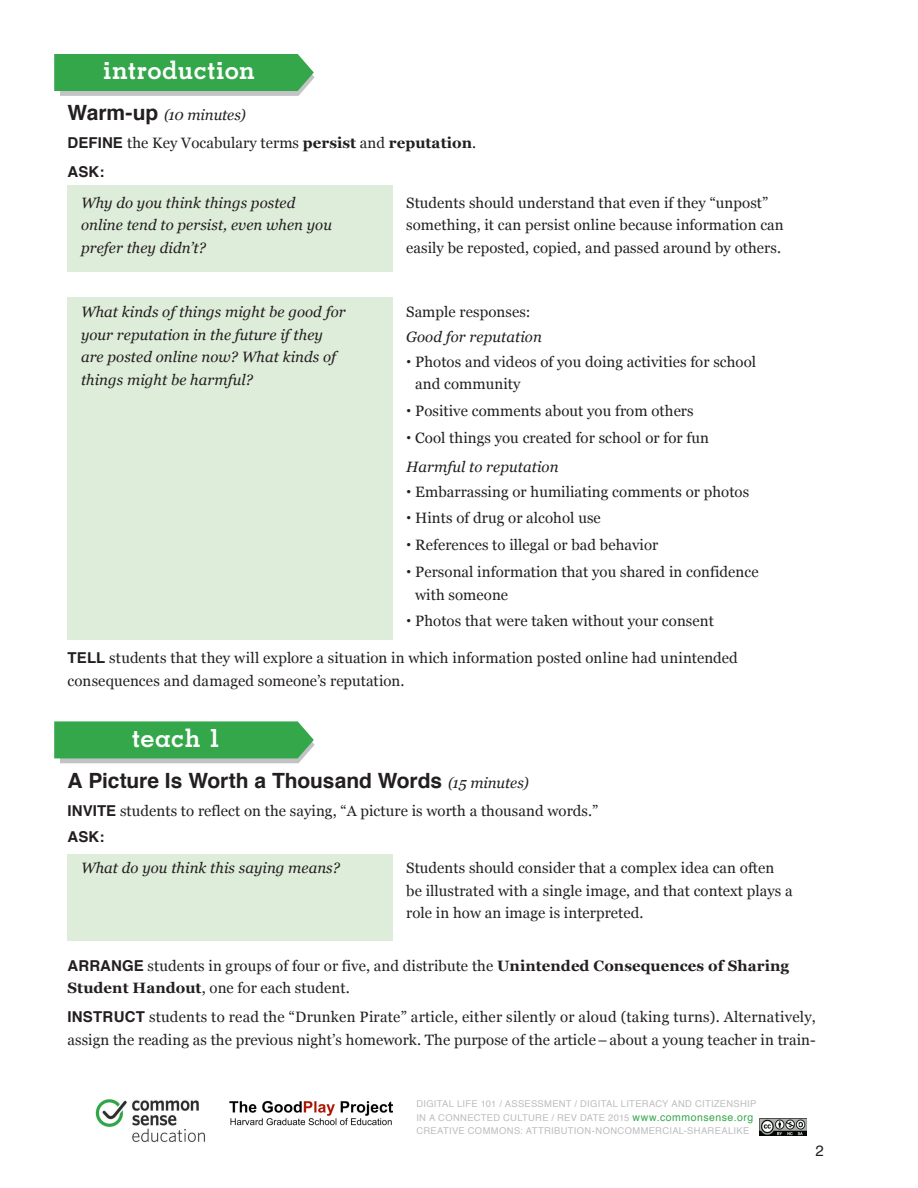
<style>
.page{position:relative;width:918px;height:1188px;background:#fff}
.page>*{position:absolute;margin:0;border:0;box-sizing:border-box;transform-origin:0 0}
.Header_-_Reg{font:700 25.5px "Memphis";letter-spacing:.015em;color:#fff}
.Header_-_Reg-2{font:700 21px "Helvetica";color:#231f20}
.Text{font:15px/22.5px "Georgia";letter-spacing:.005em;color:#231f20}
.NEW___Bulleted_Quest{font:italic 15px/22.5px "Georgia";letter-spacing:.005em;color:#231f20}
.NEW___Bulleted_Quest-2{font:15px "Georgia";letter-spacing:.005em;color:#231f20}
.Text-2{font:italic 15px "Georgia";letter-spacing:.005em;color:#231f20}
.Header_-_Arrow_Tab_a{font:italic 15px "Georgia";letter-spacing:-.005em;color:#231f20}
.Text-3{font:700 15px "Helvetica";letter-spacing:.005em;color:#231f20}
.t1{font:15px "Helvetica";color:#231f20}
.t2{font:9.3px/13.5px "Helvetica";letter-spacing:.035em;color:#bcbdc0}
.s1{font-family:"Helvetica";font-weight:700;font-style:normal;font-size:21px}
.s2{font-family:"Helvetica";font-weight:700}
.s3{font-weight:700}
.s4{font-family:"Georgia";font-weight:400;font-style:italic;font-size:15px}
.s5{font-size:10.5px;color:#33a749}
</style>
<div class="page">
<img style="left:230px;top:1100px;width:162px;height:26px">
<img style="left:760px;top:1119px;width:47px;height:16px">
<img style="left:95px;top:1099px;width:110px;height:44px">
<svg style="left:54px;top:54px;width:261px;height:42px;background:#4aad5d"></svg>
<svg style="left:54px;top:721px;width:261px;height:42px;background:#4bad5e"></svg>
<div style="left:68px;top:186px;width:325px;height:86px;background:#deecda"></div>
<div style="left:68px;top:297px;width:325px;height:342px;background:#deecda"></div>
<div style="left:68px;top:854px;width:325px;height:87px;background:#deecda"></div>
<p class="Header_-_Reg" style="left:103px;top:54px;width:153px">introduction</p>
<p class="Header_-_Arrow_Tab_a" style="left:68px;top:104px;width:180px"><span class="s1">Warm-up</span> (10 minutes)</p>
<p class="Text" style="left:68px;top:131px;width:410px"><span class="s2">DEFINE</span> the Key Vocabulary terms <span class="s3">persist</span> and <span class="s3">reputation</span>.</p>
<p class="Text-3" style="left:68px;top:160px;width:38px">ASK:</p>
<p class="NEW___Bulleted_Quest" style="left:81px;top:191px;width:253px">Why do you think things posted online tend to persist, even when you prefer they didn’t?</p>
<p class="Text" style="left:406px;top:191px;width:379px">Students should understand that even if they “unpost” something, it can persist online because information can easily be reposted, copied, and passed around by others.</p>
<p class="NEW___Bulleted_Quest" style="left:81px;top:300px;width:266px">What kinds of things might be good for your reputation in the future if they are posted online now? What kinds of things might be harmful?</p>
<p class="Text" style="left:406px;top:300px;width:126px">Sample responses:</p>
<p class="Text-2" style="left:406px;top:326px;width:137px">Good for reputation</p>
<p class="Text" style="left:415px;top:350px;width:343px;text-indent:-9px"><span class="s2">•</span> Photos and videos of you doing activities for school and community</p>
<p class="Text" style="left:406px;top:399px;width:289px"><span class="s2">•</span> Positive comments about you from others</p>
<p class="Text" style="left:406px;top:426px;width:304px"><span class="s2">•</span> Cool things you created for school or for fun</p>
<p class="Text-2" style="left:406px;top:456px;width:154px">Harmful to reputation</p>
<p class="Text" style="left:406px;top:480px;width:345px"><span class="s2">•</span> Embarrassing or humiliating comments or photos</p>
<p class="Text" style="left:406px;top:506px;width:196px"><span class="s2">•</span> Hints of drug or alcohol use</p>
<p class="Text" style="left:406px;top:533px;width:254px"><span class="s2">•</span> References to illegal or bad behavior</p>
<p class="Text" style="left:415px;top:560px;width:345px;text-indent:-9px"><span class="s2">•</span> Personal information that you shared in confidence with someone</p>
<p class="Text" style="left:406px;top:609px;width:309px"><span class="s2">•</span> Photos that were taken without your consent</p>
<p class="Text" style="left:68px;top:646px;width:672px"><span class="s2">TELL</span> students that they will explore a situation in which information posted online had unintended consequences and damaged someone’s reputation.</p>
<p class="Header_-_Reg" style="left:132px;top:722px;width:91px">teach 1</p>
<p class="Header_-_Reg-2" style="left:68px;top:764px;width:463px">A Picture Is Worth a Thousand Words <span class="s4">(15 minutes)</span></p>
<p class="NEW___Bulleted_Quest-2" style="left:68px;top:799px;width:532px"><span class="s2">INVITE</span> students to reflect on the saying, “A picture is worth a thousand words.”</p>
<p class="Text-3" style="left:68px;top:825px;width:38px">ASK:</p>
<p class="NEW___Bulleted_Quest" style="left:81px;top:856px;width:261px">What do you think this saying means?</p>
<p class="Text" style="left:406px;top:856px;width:388px">Students should consider that a complex idea can often be illustrated with a single image, and that context plays a role in how an image is interpreted.</p>
<p class="Text" style="left:68px;top:954px;width:723px"><span class="s2">ARRANGE</span> students in groups of four or five, and distribute the <span class="s3">Unintended Consequences of Sharing<br>Student Handout</span>, one for each student.</p>
<p class="Text" style="left:68px;top:1005px;width:750px"><span class="s2">INSTRUCT</span> students to read the “Drunken Pirate” article, either silently or aloud (taking turns). Alternatively, assign the reading as the previous night’s homework. The purpose of the article–about a young teacher in train-</p>
<p class="t2" style="left:416px;top:1098px;width:342px">DIGITAL LIFE 101 / ASSESSMENT / DIGITAL LITERACY AND CITIZENSHIP<br>IN A CONNECTED CULTURE / REV DATE 2015 <span class="s5">www.commonsense.org</span></p>
<p class="t2" style="left:416px;top:1125px;width:335px">CREATIVE COMMONS: ATTRIBUTION-NONCOMMERCIAL-SHAREALIKE</p>
<p class="t1" style="left:815px;top:1139px;width:10px">2</p>
</div>
